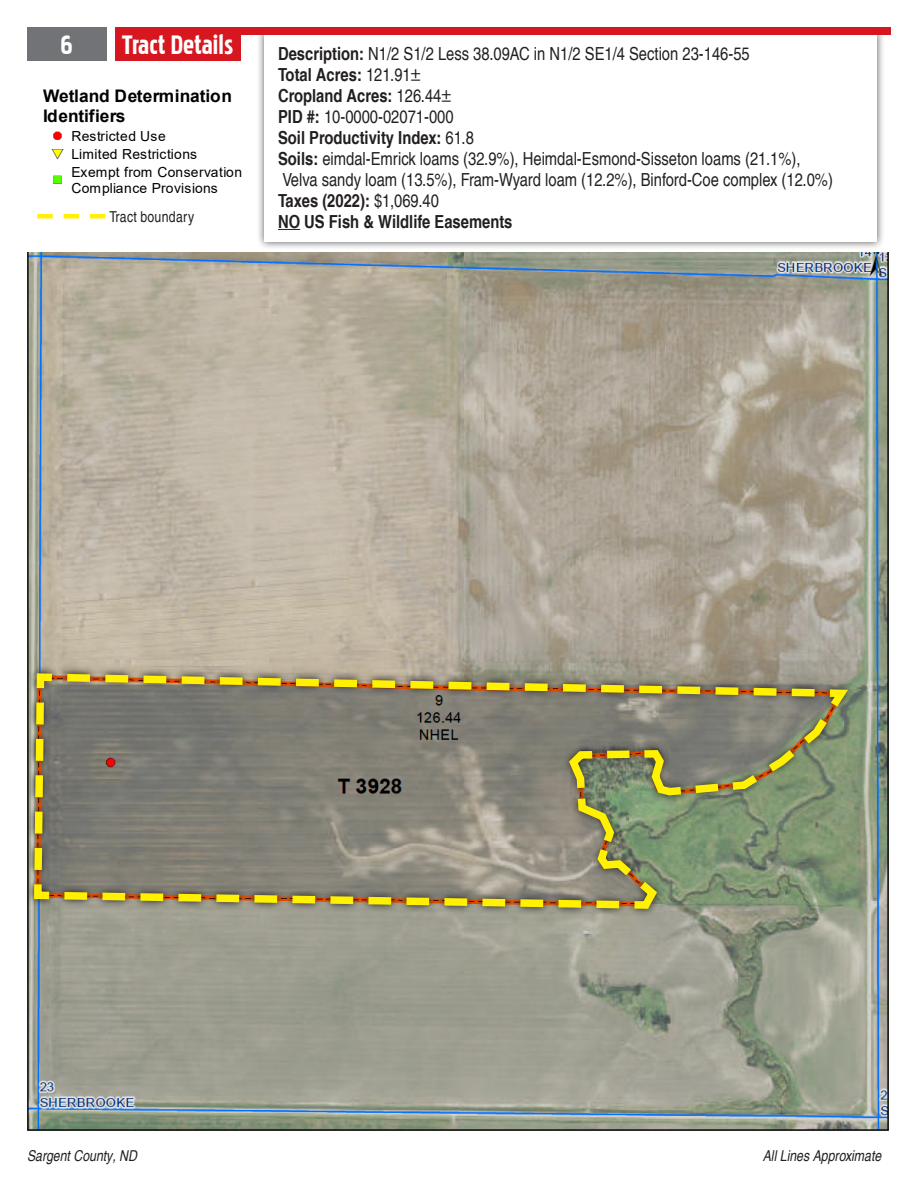
<style>
.page{position:relative;width:918px;height:1188px;background:#fff}
.page>*{position:absolute;margin:0;border:0;box-sizing:border-box;transform-origin:0 0}
.Plain_Text{font:33px "Pakenham";color:#fff}
.List_-_Land{font:condensed 18px/21px "Helvetica LT Pro";color:#231f20}
.List_-_Land-2{font:700 condensed 18px "Helvetica LT Pro";color:#231f20}
.t1{font:700 17.4px/20.1px "Arial";color:#000}
.t2{font:17.4px "ESRI Default Marker";color:#ff0}
.t3{font:italic condensed 15px "Helvetica LT Pro";color:#231f20}
.t4{font:condensed 15px "Helvetica LT Pro";letter-spacing:.02em;color:#231f20}
.t5{font:13.8px/16.6px "Arial";letter-spacing:.02em;color:#000}
.t6{font:11.85px "ESRI Default Marker";color:#5f0}
.s1{font-family:"ESRI Default Marker";font-size:11.85px;color:#f00}
.s2{font-family:"ESRI Default Marker";font-size:11.85px}
.s3{color:#000}
.s4{font-weight:700}
.s5{font-weight:400}
.s6{font-family:"Century Gothic";font-weight:400;font-stretch:normal}
</style>
<div class="page">
<div style="left:27px;top:27px;width:79px;height:33px;background:#727376"></div>
<div style="left:115px;top:27px;width:125px;height:33px;background:#d7171f"></div>
<svg style="left:37px;top:214px;width:68px;height:5px"></svg>
<div style="left:256px;top:25px;width:629px;height:225px;background:#231f20;opacity:.75"></div>
<div style="left:265px;top:33px;width:612px;height:209px;background:#fff"></div>
<svg style="left:278px;top:229px;width:22px;height:1px"></svg>
<div style="left:237px;top:27px;width:654px;height:7px;background:#d7171f"></div>
<img style="left:27px;top:253px;width:862px;height:879px">
<svg style="left:27px;top:665px;width:828px;height:252px;fill:#a2a092"></svg>
<svg style="left:30px;top:670px;width:825px;height:243px"></svg>
<p class="Plain_Text" style="left:122px;top:30px;width:113px">Tract Details</p>
<p class="t1" style="left:43px;top:86px;width:190px">Wetland Determination<br>Identifiers</p>
<p class="t5" style="left:53px;top:128px;width:114px"><span class="s1">&amp;</span><span class="s2">-</span> Restricted Use</p>
<p class="t2" style="left:64px;top:165px;width:14px;rotate:-180deg">#<span class="s3">*</span></p>
<p class="t5" style="left:72px;top:145px;width:127px">Limited Restrictions</p>
<p class="t6" style="left:53px;top:173px;width:10px">"<span class="s3">)</span></p>
<p class="t5" style="left:72px;top:163px;width:172px">Exempt from Conservation<br>Compliance Provisions</p>
<p class="t4" style="left:110px;top:208px;width:86px">Tract boundary</p>
<h1 class="Plain_Text" style="left:61px;top:30px;width:14px">6</h1>
<p class="List_-_Land" style="left:278px;top:43px;width:473px"><span class="s4">Description:</span> N1/2 S1/2 Less 38.09AC in N1/2 SE1/4 Section 23-146-55</p>
<p class="List_-_Land-2" style="left:278px;top:64px;width:144px">Total Acres: <span class="s5">121.91</span><span class="s6">±</span></p>
<p class="List_-_Land-2" style="left:278px;top:85px;width:175px">Cropland Acres: <span class="s5">126.44</span><span class="s6">±</span></p>
<p class="List_-_Land" style="left:278px;top:106px;width:177px"><span class="s4">PID #:</span> 10-0000-02071-000</p>
<p class="List_-_Land-2" style="left:278px;top:127px;width:197px">Soil Productivity Index: <span class="s5">61.8</span></p>
<p class="List_-_Land" style="left:278px;top:148px;width:556px"><span class="s4">Soils:</span> eimdal-Emrick loams (32.9%), Heimdal-Esmond-Sisseton loams (21.1%),<br>Velva sandy loam (13.5%), Fram-Wyard loam (12.2%), Binford-Coe complex (12.0%)</p>
<p class="List_-_Land-2" style="left:278px;top:190px;width:162px">Taxes (2022): <span class="s5">$1,069.40</span></p>
<p class="List_-_Land-2" style="left:278px;top:211px;width:236px">NO US Fish &amp; Wildlife Easements</p>
<p class="t3" style="left:27px;top:1147px;width:112px">Sargent County, ND</p>
<p class="t3" style="left:763px;top:1147px;width:120px">All Lines Approximate</p>
</div>
